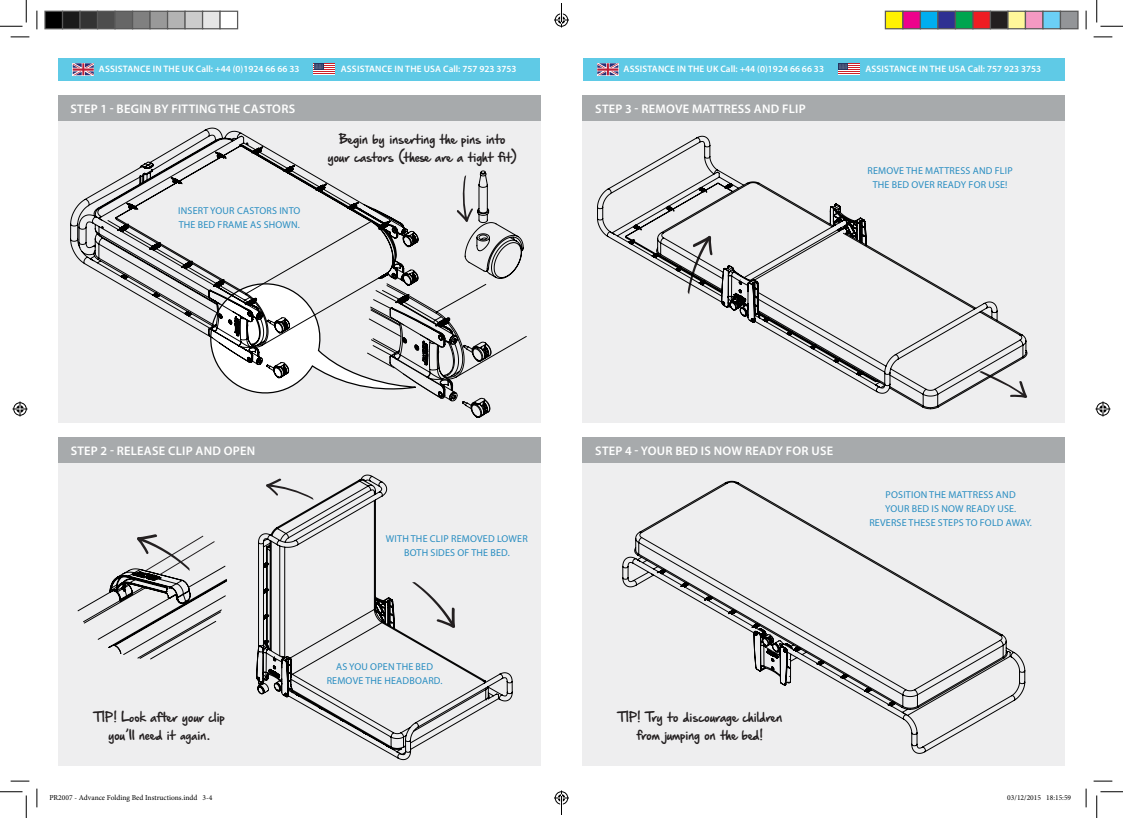
<style>
.page{position:relative;width:1123px;height:818px;background:#fff}
.page>*{position:absolute;margin:0;border:0;box-sizing:border-box;transform-origin:0 0}
.t1{font:15.62px "Hand Of Sean Pro";color:#231f20}
.t2{font:600 12.5px "Myriad Pro";letter-spacing:.02em;color:#fff}
.t3{font:10px "Myriad Pro";letter-spacing:.02em;color:#288dc1}
.t4{font:600 9.38px "Myriad Pro";letter-spacing:.02em;color:#fff}
.t5{font:7.5px "Minion Pro";color:#000}
</style>
<div class="page">
<div style="left:583px;top:121px;width:481px;height:302px;background:#eeeeef"></div>
<div style="left:583px;top:95px;width:481px;height:26px;background:#a7aaac"></div>
<div style="left:583px;top:438px;width:481px;height:25px;background:#a7aaac"></div>
<div style="left:583px;top:58px;width:481px;height:22px;background:#5fcae6"></div>
<svg style="left:597px;top:63px;width:21px;height:12px"></svg>
<svg style="left:838px;top:63px;width:21px;height:12px"></svg>
<div style="left:583px;top:463px;width:481px;height:302px;background:#eeeeef"></div>
<svg style="left:622px;top:481px;width:403px;height:285px"></svg>
<div style="left:58px;top:463px;width:482px;height:302px;background:#eeeeef"></div>
<div style="left:58px;top:121px;width:482px;height:302px;background:#eeeeef"></div>
<div style="left:58px;top:95px;width:482px;height:26px;background:#a7aaac"></div>
<div style="left:58px;top:438px;width:482px;height:25px;background:#a7aaac"></div>
<div style="left:58px;top:58px;width:482px;height:22px;background:#5fcae6"></div>
<svg style="left:73px;top:63px;width:21px;height:12px"></svg>
<svg style="left:314px;top:63px;width:21px;height:12px"></svg>
<svg style="left:256px;top:475px;width:257px;height:285px"></svg>
<svg style="left:412px;top:582px;width:44px;height:46px"></svg>
<svg style="left:265px;top:478px;width:48px;height:22px"></svg>
<svg style="left:70px;top:128px;width:236px;height:206px"></svg>
<svg style="left:204px;top:170px;width:323px;height:248px"></svg>
<svg style="left:77px;top:534px;width:150px;height:125px"></svg>
<svg style="left:597px;top:135px;width:430px;height:274px"></svg>
<svg style="left:11px;top:36px;width:18px;height:2px"></svg>
<svg style="left:1093px;top:36px;width:19px;height:2px"></svg>
<svg style="left:11px;top:780px;width:18px;height:2px"></svg>
<svg style="left:1093px;top:780px;width:19px;height:2px"></svg>
<svg style="left:36px;top:11px;width:2px;height:18px"></svg>
<svg style="left:36px;top:788px;width:2px;height:19px"></svg>
<svg style="left:1085px;top:11px;width:1px;height:18px"></svg>
<svg style="left:1085px;top:788px;width:1px;height:19px"></svg>
<svg style="left:0;top:0;width:27px;height:27px"></svg>
<svg style="left:0;top:791px;width:27px;height:27px"></svg>
<svg style="left:1096px;top:0;width:27px;height:27px"></svg>
<svg style="left:1096px;top:791px;width:27px;height:27px"></svg>
<svg style="left:13px;top:401px;width:15px;height:15px"></svg>
<svg style="left:1095px;top:401px;width:15px;height:15px"></svg>
<div style="left:45px;top:11px;width:18px;height:18px;background:#000"></div>
<div style="left:44px;top:11px;width:19px;height:18px;border:1px solid #595959"></div>
<div style="left:63px;top:11px;width:17px;height:18px;background:#1a1a1a"></div>
<div style="left:62px;top:11px;width:19px;height:18px;border:1px solid #595959"></div>
<div style="left:80px;top:11px;width:18px;height:18px;background:#333"></div>
<div style="left:79px;top:11px;width:19px;height:18px;border:1px solid #595959"></div>
<div style="left:98px;top:11px;width:17px;height:18px;background:#4d4d4d"></div>
<div style="left:97px;top:11px;width:19px;height:18px;border:1px solid #595959"></div>
<div style="left:115px;top:11px;width:18px;height:18px;background:#666"></div>
<div style="left:114px;top:11px;width:19px;height:18px;border:1px solid #595959"></div>
<div style="left:133px;top:11px;width:17px;height:18px;background:#808080"></div>
<div style="left:132px;top:11px;width:19px;height:18px;border:1px solid #595959"></div>
<div style="left:150px;top:11px;width:18px;height:18px;background:#999"></div>
<div style="left:149px;top:11px;width:19px;height:18px;border:1px solid #595959"></div>
<div style="left:168px;top:11px;width:17px;height:18px;background:#b3b3b3"></div>
<div style="left:167px;top:11px;width:19px;height:18px;border:1px solid #595959"></div>
<div style="left:185px;top:11px;width:18px;height:18px;background:#ccc"></div>
<div style="left:184px;top:11px;width:19px;height:18px;border:1px solid #595959"></div>
<div style="left:203px;top:11px;width:17px;height:18px;background:#e6e6e6"></div>
<div style="left:202px;top:11px;width:19px;height:18px;border:1px solid #595959"></div>
<div style="left:219px;top:11px;width:19px;height:18px;border:1px solid #595959"></div>
<div style="left:885px;top:11px;width:18px;height:18px;background:#fff101"></div>
<div style="left:884px;top:11px;width:19px;height:18px;border:1px solid #595959"></div>
<div style="left:903px;top:11px;width:17px;height:18px;background:#ed028c"></div>
<div style="left:902px;top:11px;width:19px;height:18px;border:1px solid #595959"></div>
<div style="left:920px;top:11px;width:18px;height:18px;background:#00aeef"></div>
<div style="left:919px;top:11px;width:19px;height:18px;border:1px solid #595959"></div>
<div style="left:938px;top:11px;width:17px;height:18px;background:#2e3092"></div>
<div style="left:937px;top:11px;width:19px;height:18px;border:1px solid #595959"></div>
<div style="left:955px;top:11px;width:18px;height:18px;background:#00a54f"></div>
<div style="left:954px;top:11px;width:19px;height:18px;border:1px solid #595959"></div>
<div style="left:973px;top:11px;width:17px;height:18px;background:#ee1d23"></div>
<div style="left:972px;top:11px;width:19px;height:18px;border:1px solid #595959"></div>
<div style="left:990px;top:11px;width:18px;height:18px;background:#231f20"></div>
<div style="left:989px;top:11px;width:19px;height:18px;border:1px solid #595959"></div>
<div style="left:1008px;top:11px;width:17px;height:18px;background:#fff79a"></div>
<div style="left:1007px;top:11px;width:19px;height:18px;border:1px solid #595959"></div>
<div style="left:1025px;top:11px;width:18px;height:18px;background:#f499c2"></div>
<div style="left:1024px;top:11px;width:19px;height:18px;border:1px solid #595959"></div>
<div style="left:1043px;top:11px;width:17px;height:18px;background:#6bcff6"></div>
<div style="left:1042px;top:11px;width:19px;height:18px;border:1px solid #595959"></div>
<div style="left:1060px;top:11px;width:18px;height:18px;background:#939598"></div>
<div style="left:1059px;top:11px;width:19px;height:18px;border:1px solid #595959"></div>
<svg style="left:554px;top:3px;width:15px;height:25px"></svg>
<svg style="left:554px;top:790px;width:15px;height:25px"></svg>
<p class="t4" style="left:99px;top:63px;width:202px">ASSISTANCE IN THE UK Call: +44 (0)1924 66 66 33</p>
<p class="t4" style="left:341px;top:63px;width:177px">ASSISTANCE IN THE USA Call: 757 923 3753</p>
<p class="t2" style="left:70px;top:101px;width:226px">STEP 1 - BEGIN BY FITTING THE CASTORS</p>
<p class="t3" style="left:178px;top:205px;width:124px">INSERT YOUR CASTORS INTO</p>
<p class="t3" style="left:179px;top:219px;width:123px">THE BED FRAME AS SHOWN.</p>
<p class="t1" style="left:339px;top:128px;width:168px">Begin by inserting the pins into</p>
<p class="t1" style="left:328px;top:146px;width:191px">your castors (these are a tight fit)</p>
<p class="t4" style="left:623px;top:63px;width:202px">ASSISTANCE IN THE UK Call: +44 (0)1924 66 66 33</p>
<p class="t4" style="left:865px;top:63px;width:177px">ASSISTANCE IN THE USA Call: 757 923 3753</p>
<p class="t2" style="left:595px;top:101px;width:212px">STEP 3 - REMOVE MATTRESS AND FLIP</p>
<p class="t3" style="left:867px;top:164px;width:147px">REMOVE THE MATTRESS AND FLIP</p>
<p class="t3" style="left:872px;top:178px;width:136px">THE BED OVER READY FOR USE!</p>
<p class="t2" style="left:71px;top:443px;width:186px">STEP 2 - RELEASE CLIP AND OPEN</p>
<p class="t1" style="left:94px;top:707px;width:132px">TIP! Look after your clip</p>
<p class="t1" style="left:108px;top:725px;width:103px">you’ll need it again.</p>
<p class="t3" style="left:386px;top:532px;width:143px">WITH THE CLIP REMOVED LOWER</p>
<p class="t3" style="left:404px;top:546px;width:107px">BOTH SIDES OF THE BED.</p>
<p class="t3" style="left:336px;top:661px;width:98px">AS YOU OPEN THE BED</p>
<p class="t3" style="left:327px;top:674px;width:117px">REMOVE THE HEADBOARD.</p>
<p class="t2" style="left:595px;top:443px;width:239px">STEP 4 - YOUR BED IS NOW READY FOR USE</p>
<p class="t3" style="left:885px;top:489px;width:132px">POSITION THE MATTRESS AND</p>
<p class="t3" style="left:885px;top:502px;width:133px">YOUR BED IS NOW READY USE.</p>
<p class="t3" style="left:869px;top:516px;width:164px">REVERSE THESE STEPS TO FOLD AWAY.</p>
<p class="t1" style="left:618px;top:707px;width:166px">TIP! Try to discourage children</p>
<p class="t1" style="left:637px;top:725px;width:128px">from jumping on the bed!</p>
<p class="t5" style="left:49px;top:792px;width:164px">PR2007 - Advance Folding Bed Instructions.indd 3-4</p>
<p class="t5" style="left:1007px;top:792px;width:65px">03/12/2015 18:15:59</p>
</div>
